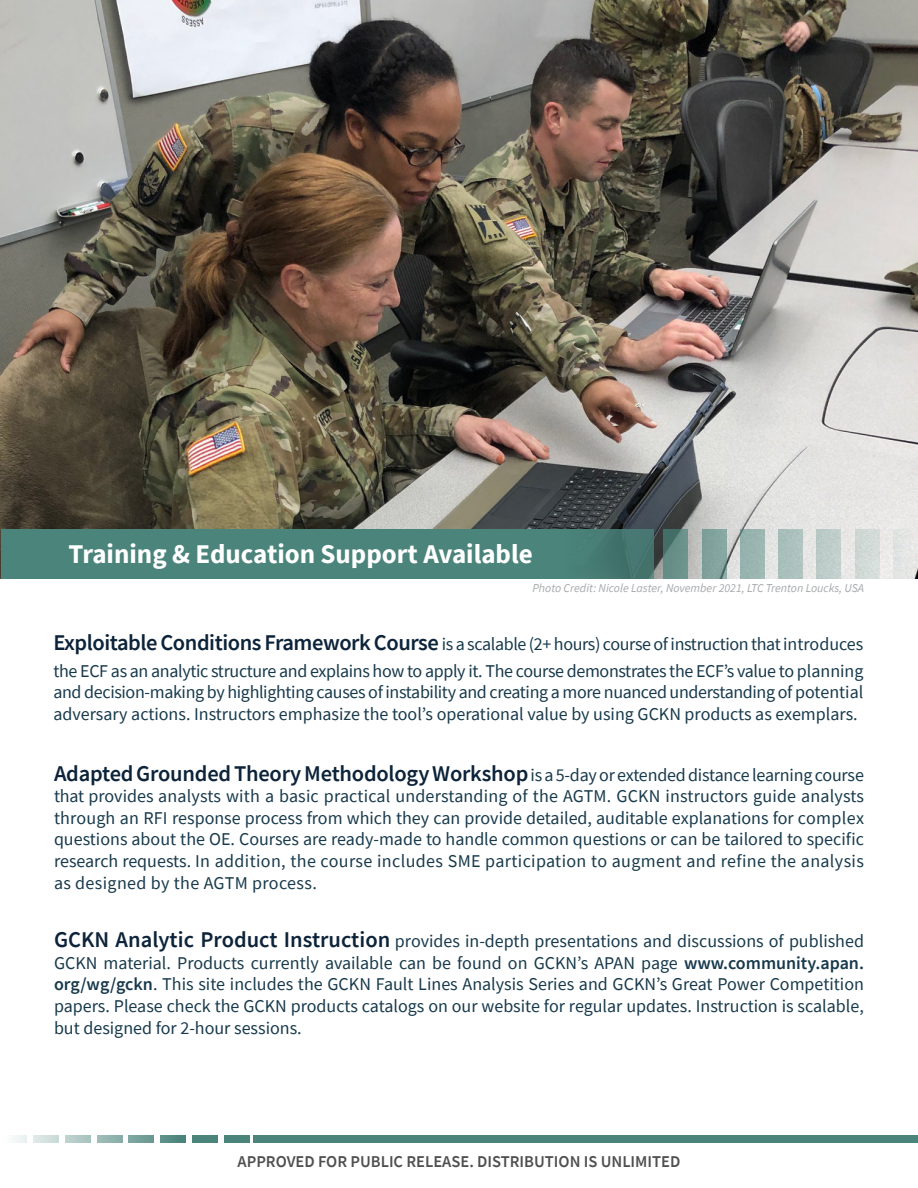
<style>
.page{position:relative;width:918px;height:1188px;background:#fff}
.page>*{position:absolute;margin:0;border:0;box-sizing:border-box;transform-origin:0 0}
.t1{font:700 27px "Source Sans Pro";color:#fff}
.t2{font:600 22.5px "Source Sans Pro";letter-spacing:-.01em;color:#0c2339}
.t3{font:18px/21.6px "Source Sans Pro";letter-spacing:-.02em;color:#17394b}
.t4{font:600 16.5px "Source Sans Pro";color:#504f4f}
.t5{font:italic 12px "Source Sans Pro";color:#a7a9ac}
.s1{font-weight:600;font-size:22.5px;color:#0c2339}
.s2{font-weight:400;font-size:18px;color:#17394b}
.s3{font-weight:600}
</style>
<div class="page">
<img style="left:0;top:0;width:918px;height:579px">
<div style="left:253px;top:1135px;width:665px;height:7px;background:#4a847b"></div>
<div style="left:1px;top:1135px;width:25px;height:7px;background:#f6f9f8"></div>
<div style="left:33px;top:1135px;width:25px;height:7px;background:#d5e2e0"></div>
<div style="left:65px;top:1135px;width:25px;height:7px;background:#b4ccc8"></div>
<div style="left:97px;top:1135px;width:25px;height:7px;background:#94b6b1"></div>
<div style="left:129px;top:1135px;width:25px;height:7px;background:#73a099"></div>
<div style="left:161px;top:1135px;width:25px;height:7px;background:#528981"></div>
<div style="left:193px;top:1135px;width:25px;height:7px;background:#4a847b"></div>
<div style="left:225px;top:1135px;width:25px;height:7px;background:#4a847b"></div>
<div style="left:1px;top:529px;width:653px;height:50px;background:#4a847b"></div>
<svg style="left:663px;top:529px;width:25px;height:50px"></svg>
<div style="left:702px;top:529px;width:25px;height:50px;background:#82a39d"></div>
<div style="left:740px;top:529px;width:25px;height:50px;background:#99b5b0"></div>
<div style="left:778px;top:529px;width:25px;height:50px;background:#abc1bd"></div>
<div style="left:816px;top:529px;width:25px;height:50px;background:#becdc9"></div>
<div style="left:855px;top:529px;width:25px;height:50px;background:#d2dad7"></div>
<div style="left:893px;top:529px;width:25px;height:50px;background:#e4e6e4"></div>
<h1 class="t1" style="left:68px;top:536px;width:466px">Training &amp; Education Support Available</h1>
<p class="t5" style="left:532px;top:580px;width:333px">Photo Credit: Nicole Laster, November 2021, LTC Trenton Loucks, USA</p>
<p class="t3" style="left:53px;top:630px;width:812px;line-height:27px"><span class="s1">Exploitable Conditions Framework Course</span> is a scalable (2+ hours) course of instruction that introduces the ECF as an analytic structure and explains how to apply it. The course demonstrates the ECF’s value to planning</p>
<p class="t3" style="left:53px;top:682px;width:811px">and decision-making by highlighting causes of instability and creating a more nuanced understanding of potential adversary actions. Instructors emphasize the tool’s operational value by using GCKN products as exemplars.</p>
<p class="t2" style="left:54px;top:758px;width:811px">Adapted Grounded Theory Methodology Workshop<span class="s2">is a 5-day or extended distance learning course</span></p>
<p class="t3" style="left:54px;top:785px;width:812px;text-align:justify">that provides analysts with a basic practical understanding of the AGTM. GCKN instructors guide analysts through an RFI response process from which they can provide detailed, auditable explanations for complex questions about the OE. Courses are ready-made to handle common questions or can be tailored to specific research requests. In addition, the course includes SME participation to augment and refine the analysis as designed by the AGTM process.</p>
<p class="t3" style="left:54px;top:930px;width:812px;text-align:justify"><span class="s1">GCKN Analytic Product Instruction</span> provides in-depth presentations and discussions of published GCKN material. Products currently available can be found on GCKN’s APAN page <span class="s3">www.community.apan. org/wg/gckn</span>. This site includes the GCKN Fault Lines Analysis Series and GCKN’s Great Power Competition papers. Please check the GCKN products catalogs on our website for regular updates. Instruction is scalable, but designed for 2-hour sessions.</p>
<p class="t4" style="left:238px;top:1150px;width:444px">APPROVED FOR PUBLIC RELEASE. DISTRIBUTION IS UNLIMITED</p>
</div>
